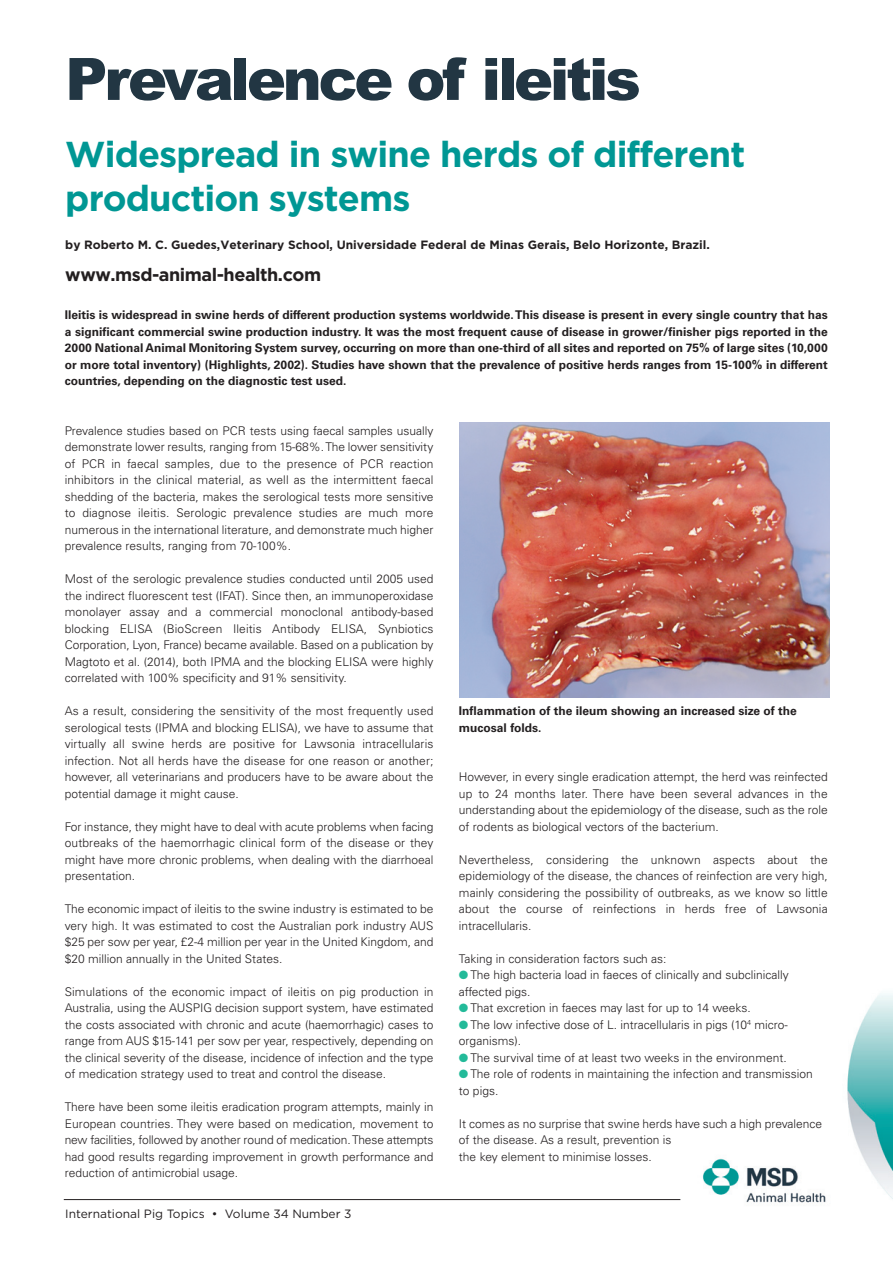
<style>
.page{position:relative;width:893px;height:1263px;background:#fff}
.page>*{position:absolute;margin:0;border:0;box-sizing:border-box;transform-origin:0 0}
.t1{font:900 58.5px "Arial";letter-spacing:-.055em;color:#223643}
.t2{font:700 36px/43.2px "Gotham";letter-spacing:-.025em;color:#009794}
.t3{font:700 18px "Gotham";letter-spacing:-.025em;color:#231f20}
.t4{font:300 12px/16.5px "Univers LT";color:#231f20;text-align:justify}
.t5{font:700 12px/16.5px "Univers LT";color:#231f20;text-align:justify}
.t6{font:700 12px "Gotham";color:#231f20}
.t7{font:12px "Gotham";color:#231f20}
.s1{color:#23ba99}
</style>
<div class="page">
<hr style="left:64px;top:1199px;width:765px;height:1px;background:#231f20">
<img style="left:680px;top:993px;width:213px;height:210px">
<img style="left:459px;top:422px;width:370px;height:276px">
<p class="t1" style="left:65px;top:45px;width:577px">Prevalence of ileitis</p>
<p class="t2" style="left:65px;top:133px;width:681px">Widespread in swine herds of different production systems</p>
<p class="t6" style="left:65px;top:238px;width:646px">by Roberto M. C. Guedes,Veterinary School, Universidade Federal de Minas Gerais, Belo Horizonte, Brazil.</p>
<p class="t3" style="left:65px;top:264px;width:257px">www.msd-animal-health.com</p>
<p class="t5" style="left:65px;top:307px;width:764px">Ileitis is widespread in swine herds of different production systems worldwide. This disease is present in every single country that has a significant commercial swine production industry. It was the most frequent cause of disease in grower/finisher pigs reported in the 2000 National Animal Monitoring System survey, occurring on more than one-third of all sites and reported on 75% of large sites (10,000 or more total inventory) (Highlights, 2002). Studies have shown that the prevalence of positive herds ranges from 15-100% in different countries, depending on the diagnostic test used.</p>
<p class="t4" style="left:65px;top:423px;width:370px">Prevalence studies based on PCR tests using faecal samples usually demonstrate lower results, ranging from 15-68%. The lower sensitivity of PCR in faecal samples, due to the presence of PCR reaction inhibitors in the clinical material, as well as the intermittent faecal shedding of the bacteria, makes the serological tests more sensitive to diagnose ileitis. Serologic prevalence studies are much more numerous in the international literature, and demonstrate much higher prevalence results, ranging from 70-100%.</p>
<p class="t4" style="left:65px;top:572px;width:370px">Most of the serologic prevalence studies conducted until 2005 used the indirect fluorescent test (IFAT). Since then, an immunoperoxidase monolayer assay and a commercial monoclonal antibody-based blocking ELISA (BioScreen Ileitis Antibody ELISA, Synbiotics Corporation, Lyon, France) became available. Based on a publication by Magtoto et al. (2014), both IPMA and the blocking ELISA were highly correlated with 100% specificity and 91% sensitivity.</p>
<p class="t4" style="left:65px;top:704px;width:370px">As a result, considering the sensitivity of the most frequently used serological tests (IPMA and blocking ELISA), we have to assume that virtually all swine herds are positive for Lawsonia intracellularis infection. Not all herds have the disease for one reason or another; however, all veterinarians and producers have to be aware about the potential damage it might cause.</p>
<p class="t4" style="left:65px;top:819px;width:370px">For instance, they might have to deal with acute problems when facing outbreaks of the haemorrhagic clinical form of the disease or they might have more chronic problems, when dealing with the diarrhoeal presentation.</p>
<p class="t4" style="left:65px;top:902px;width:370px">The economic impact of ileitis to the swine industry is estimated to be very high. It was estimated to cost the Australian pork industry AUS $25 per sow per year, £2-4 million per year in the United Kingdom, and $20 million annually in the United States.</p>
<p class="t4" style="left:65px;top:984px;width:370px">Simulations of the economic impact of ileitis on pig production in Australia, using the AUSPIG decision support system, have estimated the costs associated with chronic and acute (haemorrhagic) cases to range from AUS $15-141 per sow per year, respectively, depending on the clinical severity of the disease, incidence of infection and the type of medication strategy used to treat and control the disease.</p>
<p class="t4" style="left:65px;top:1100px;width:370px">There have been some ileitis eradication program attempts, mainly in European countries. They were based on medication, movement to new facilities, followed by another round of medication. These attempts had good results regarding improvement in growth performance and reduction of antimicrobial usage.</p>
<p class="t5" style="left:459px;top:703px;width:339px">Inflammation of the ileum showing an increased size of the mucosal folds.</p>
<p class="t4" style="left:459px;top:770px;width:370px">However, in every single eradication attempt, the herd was reinfected up to 24 months later. There have been several advances in the understanding about the epidemiology of the disease, such as the role of rodents as biological vectors of the bacterium.</p>
<p class="t4" style="left:459px;top:852px;width:370px">Nevertheless, considering the unknown aspects about the epidemiology of the disease, the chances of reinfection are very high, mainly considering the possibility of outbreaks, as we know so little about the course of reinfections in herds free of Lawsonia intracellularis.</p>
<p class="t4" style="left:459px;top:951px;width:209px">Taking in consideration factors such as:</p>
<p class="t4" style="left:459px;top:968px;width:331px"><span class="s1">●</span> The high bacteria load in faeces of clinically and subclinically affected pigs.</p>
<p class="t4" style="left:459px;top:1001px;width:293px"><span class="s1">●</span> That excretion in faeces may last for up to 14 weeks.</p>
<p class="t4" style="left:459px;top:1017px;width:330px"><span class="s1">●</span> The low infective dose of L. intracellularis in pigs (10<sup>4</sup> micro&shy;organisms).</p>
<p class="t4" style="left:459px;top:1050px;width:329px"><span class="s1">●</span> The survival time of at least two weeks in the environment.</p>
<p class="t4" style="left:459px;top:1067px;width:355px"><span class="s1">●</span> The role of rodents in maintaining the infection and transmission to pigs.</p>
<p class="t4" style="left:459px;top:1116px;width:365px;text-align:left">It comes as no surprise that swine herds have such a high prevalence of the disease. As a result, prevention is<br>the key element to minimise losses.</p>
<p class="t7" style="left:65px;top:1209px;width:288px">International Pig Topics • Volume 34 Number 3</p>
</div>
